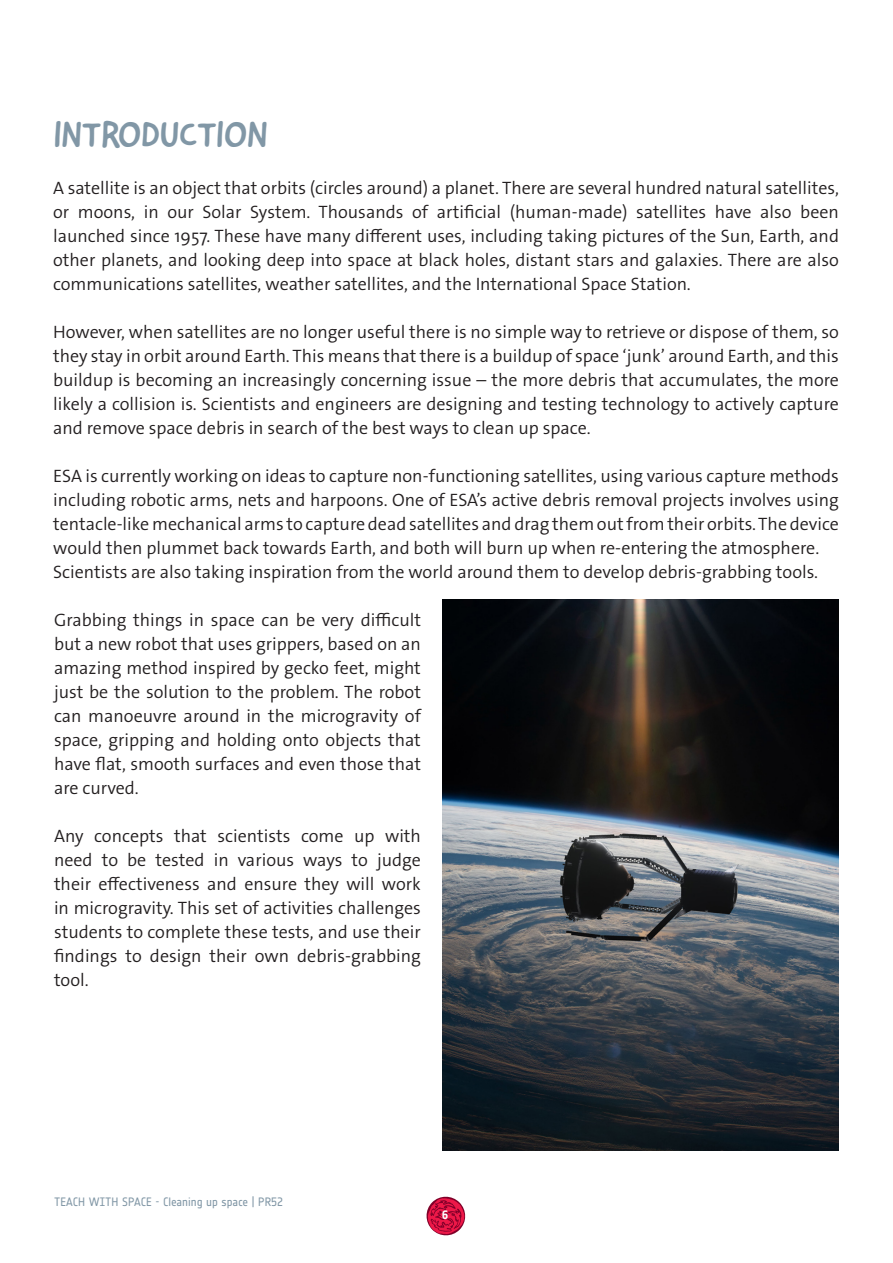
<style>
.page{position:relative;width:893px;height:1263px;background:#fff}
.page>*{position:absolute;margin:0;border:0;box-sizing:border-box;transform-origin:0 0}
.Activity_title{font:36px "Good Dog New";color:#8197a6}
.t1{font:300 18px/24px "The Sans Os F";color:#231f20;text-align:justify}
.t2{font:12px "Notes Esa";color:#8197a6}
.t3{font:700 12px "Notes Esa";color:#fff}
</style>
<div class="page">
<svg style="left:426px;top:1196px;width:40px;height:40px"></svg>
<img style="left:443px;top:600px;width:396px;height:550px">
<p class="Activity_title" style="left:54px;top:111px;width:215px">INTRODUCTION</p>
<p class="t1" style="left:53px;top:176px;width:787px">A satellite is an object that orbits (circles around) a planet. There are several hundred natural satellites, or moons, in our Solar System. Thousands of artificial (human-made) satellites have also been launched since 1957. These have many different uses, including taking pictures of the Sun, Earth, and other planets, and looking deep into space at black holes, distant stars and galaxies. There are also communications satellites, weather satellites, and the International Space Station.</p>
<p class="t1" style="left:53px;top:320px;width:787px">However, when satellites are no longer useful there is no simple way to retrieve or dispose of them, so they stay in orbit around Earth. This means that there is a buildup of space ‘junk’ around Earth, and this buildup is becoming an increasingly concerning issue – the more debris that accumulates, the more likely a collision is. Scientists and engineers are designing and testing technology to actively capture and remove space debris in search of the best ways to clean up space.</p>
<p class="t1" style="left:53px;top:464px;width:787px">ESA is currently working on ideas to capture non-functioning satellites, using various capture methods including robotic arms, nets and harpoons. One of ESA’s active debris removal projects involves using tentacle-like mechanical arms to capture dead satellites and drag them out from their orbits. The device would then plummet back towards Earth, and both will burn up when re-entering the atmosphere.</p>
<p class="t1" style="left:53px;top:560px;width:766px">Scientists are also taking inspiration from the world around them to develop debris-grabbing tools.</p>
<p class="t1" style="left:54px;top:608px;width:368px">Grabbing things in space can be very difficult but a new robot that uses grippers, based on an amazing method inspired by gecko feet, might just be the solution to the problem. The robot can manoeuvre around in the microgravity of space, gripping and holding onto objects that have flat, smooth surfaces and even those that are curved.</p>
<p class="t1" style="left:54px;top:824px;width:368px">Any concepts that scientists come up with need to be tested in various ways to judge their effectiveness and ensure they will work in microgravity. This set of activities challenges students to complete these tests, and use their findings to design their own debris-grabbing tool.</p>
<p class="t2" style="left:54px;top:1195px;width:231px">TEACH WITH SPACE - Cleaning up space | PR52</p>
<p class="t3" style="left:442px;top:1208px;width:7px">6</p>
</div>
